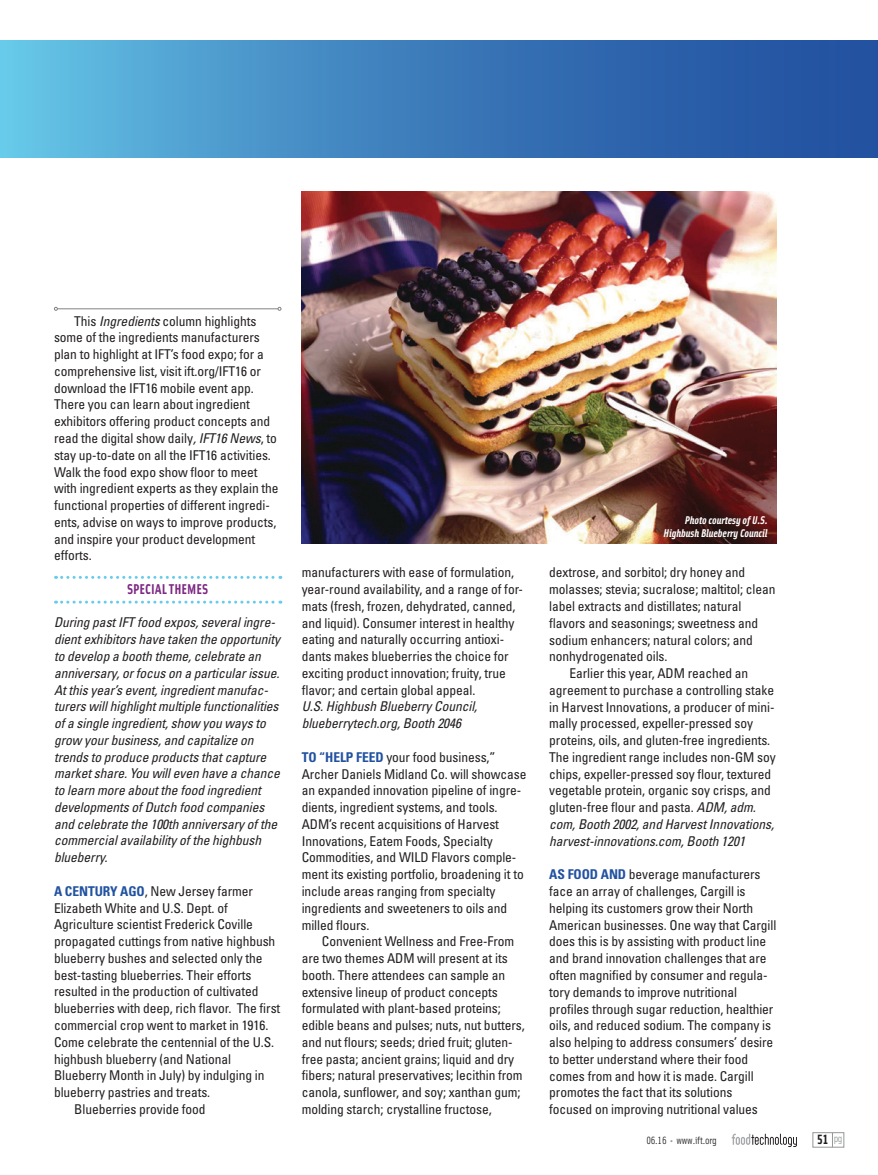
<style>
.page{position:relative;width:878px;height:1175px;background:#fff}
.page>*{position:absolute;margin:0;border:0;box-sizing:border-box;transform-origin:0 0}
.t1{font:14.25px "Solex Bold Lining";letter-spacing:.005em;color:#7c2982}
.t2{font:condensed 13.5px/16.8px "Univers LT Std";letter-spacing:-.005em;color:#231f20}
.t3{font:italic condensed 13.5px/16.8px "Univers LT Std";letter-spacing:-.005em;color:#231f20}
.t4{font:13.5px "Solex Bold Lining";color:#231f20}
.t5{font:italic 11.25px/13.5px "Solex Bold Lining";letter-spacing:-.005em;color:#fff;text-align:right}
.t6{font:10.5px "Solex Regular Lining";letter-spacing:-.02em;color:#231f20}
.s1{font-style:italic}
.s2{font-weight:700;color:#2151a0}
.s3{color:#949698}
</style>
<div class="page">
<div style="left:812px;top:1132px;width:32px;height:15px;border:1px solid #949698"></div>
<svg style="left:731px;top:1133px;width:65px;height:14px"></svg>
<div style="left:0;top:40px;width:878px;height:118px;background:linear-gradient(to right,#61bde2,#1b4498)"></div>
<hr style="left:57px;top:308px;width:221px;height:1px;background:#808285">
<svg style="left:54px;top:307px;width:4px;height:4px"></svg>
<svg style="left:56px;top:576px;width:225px;height:3px"></svg>
<svg style="left:56px;top:600px;width:225px;height:3px"></svg>
<img style="left:302px;top:191px;width:474px;height:352px">
<p class="t2" style="left:54px;top:312px;width:226px;text-indent:20px">This <span class="s1">Ingredients</span> column highlights some of the ingredients manufacturers plan to highlight at IFT’s food expo; for a comprehensive list, visit ift.org/IFT16 or download the IFT16 mobile event app.<br>There you can learn about ingredient exhibitors offering product concepts and read the digital show daily<span class="s1">, IFT16 News</span>, to stay up-to-date on all the IFT16 activities.<br>Walk the food expo show floor to meet with ingredient experts as they explain the functional properties of different ingredi&shy;ents, advise on ways to improve products, and inspire your product development efforts.</p>
<p class="t1" style="left:127px;top:579px;width:83px">SPECIAL THEMES</p>
<p class="t3" style="left:54px;top:614px;width:228px">During past IFT food expos, several ingre&shy;dient exhibitors have taken the opportunity to develop a booth theme, celebrate an anniversary, or focus on a particular issue.<br>At this year’s event, ingredient manufac&shy;turers will highlight multiple functionalities of a single ingredient, show you ways to grow your business, and capitalize on trends to produce products that capture market share. You will even have a chance to learn more about the food ingredient developments of Dutch food companies and celebrate the 100th anniversary of the commercial availability of the highbush blueberry.</p>
<p class="t2" style="left:54px;top:882px;width:201px"><span class="s2">A CENTURY AGO</span>, New Jersey farmer</p>
<p class="t2" style="left:54px;top:899px;width:175px">Elizabeth White and U.S. Dept. of</p>
<p class="t2" style="left:54px;top:916px;width:200px">Agriculture scientist Frederick Coville</p>
<p class="t2" style="left:54px;top:932px;width:223px">propagated cuttings from native highbush</p>
<p class="t2" style="left:54px;top:949px;width:210px">blueberry bushes and selected only the</p>
<p class="t2" style="left:54px;top:966px;width:199px">best-tasting blueberries. Their efforts</p>
<p class="t2" style="left:54px;top:983px;width:206px">resulted in the production of cultivated</p>
<p class="t2" style="left:54px;top:999px;width:228px">blueberries with deep, rich flavor. The first</p>
<p class="t2" style="left:54px;top:1016px;width:216px">commercial crop went to market in 1916.</p>
<p class="t2" style="left:54px;top:1033px;width:222px">Come celebrate the centennial of the U.S.</p>
<p class="t2" style="left:54px;top:1050px;width:179px">highbush blueberry (and National</p>
<p class="t2" style="left:54px;top:1066px;width:212px">Blueberry Month in July) by indulging in</p>
<p class="t2" style="left:54px;top:1083px;width:158px">blueberry pastries and treats.</p>
<p class="t2" style="left:74px;top:1100px;width:133px">Blueberries provide food</p>
<p class="t2" style="left:301px;top:564px;width:223px">manufacturers with ease of formulation, year-round availability, and a range of for&shy;mats (fresh, frozen, dehydrated, canned, and liquid). Consumer interest in healthy eating and naturally occurring antioxi&shy;dants makes blueberries the choice for exciting product innovation; fruity, true flavor; and certain global appeal.</p>
<p class="t3" style="left:301px;top:698px;width:177px">U.S. Highbush Blueberry Council, blueberrytech.org, Booth 2046</p>
<p class="t2" style="left:301px;top:748px;width:226px"><span class="s2">TO “HELP FEED</span> your food business,” Archer Daniels Midland Co. will showcase an expanded innovation pipeline of ingre&shy;dients, ingredient systems, and tools.<br>ADM’s recent acquisitions of Harvest Innovations, Eatem Foods, Specialty Commodities, and WILD Flavors comple&shy;ment its existing portfolio, broadening it to include areas ranging from specialty ingredients and sweeteners to oils and milled flours.</p>
<p class="t2" style="left:301px;top:932px;width:224px;text-indent:20px">Convenient Wellness and Free-From are two themes ADM will present at its booth. There attendees can sample an extensive lineup of product concepts formulated with plant-based proteins; edible beans and pulses; nuts, nut butters, and nut flours; seeds; dried fruit; gluten&shy;free pasta; ancient grains; liquid and dry fibers; natural preservatives; lecithin from canola, sunflower, and soy; xanthan gum; molding starch; crystalline fructose,</p>
<p class="t5" style="left:663px;top:513px;width:106px">Photo courtesy of U.S.<br>Highbush Blueberry Council</p>
<p class="t2" style="left:549px;top:564px;width:197px">dextrose, and sorbitol; dry honey and</p>
<p class="t2" style="left:549px;top:581px;width:228px">molasses; stevia; sucralose; maltitol; clean</p>
<p class="t2" style="left:549px;top:597px;width:194px">label extracts and distillates; natural</p>
<p class="t2" style="left:549px;top:614px;width:210px">flavors and seasonings; sweetness and</p>
<p class="t2" style="left:549px;top:631px;width:205px">sodium enhancers; natural colors; and</p>
<p class="t2" style="left:549px;top:648px;width:120px">nonhydrogenated oils.</p>
<p class="t2" style="left:569px;top:664px;width:180px">Earlier this year, ADM reached an</p>
<p class="t2" style="left:549px;top:681px;width:226px">agreement to purchase a controlling stake</p>
<p class="t2" style="left:549px;top:698px;width:227px">in Harvest Innovations, a producer of mini-</p>
<p class="t2" style="left:549px;top:715px;width:205px">mally processed, expeller-pressed soy</p>
<p class="t2" style="left:549px;top:731px;width:222px">proteins, oils, and gluten-free ingredients.</p>
<p class="t2" style="left:549px;top:748px;width:228px">The ingredient range includes non-GM soy</p>
<p class="t2" style="left:549px;top:765px;width:223px">chips, expeller-pressed soy flour, textured</p>
<p class="t2" style="left:549px;top:782px;width:223px">vegetable protein, organic soy crisps, and</p>
<p class="t2" style="left:549px;top:799px;width:208px">gluten-free flour and pasta. <span class="s1">ADM, adm.</span></p>
<p class="t3" style="left:549px;top:815px;width:226px">com, Booth 2002, and Harvest Innovations,</p>
<p class="t3" style="left:549px;top:832px;width:197px">harvest-innovations.com, Booth 1201</p>
<p class="t2" style="left:549px;top:866px;width:228px"><span class="s2">AS FOOD AND</span> beverage manufacturers face an array of challenges, Cargill is helping its customers grow their North American businesses. One way that Cargill does this is by assisting with product line and brand innovation challenges that are often magnified by consumer and regula&shy;tory demands to improve nutritional profiles through sugar reduction, healthier oils, and reduced sodium. The company is also helping to address consumers’ desire to better understand where their food comes from and how it is made. Cargill promotes the fact that its solutions focused on improving nutritional values</p>
<p class="t6" style="left:646px;top:1133px;width:72px">06.16 <span class="s3">•</span> www.ift.org</p>
<p class="t4" style="left:817px;top:1130px;width:27px">51 <sup>pg</sup></p>
</div>
